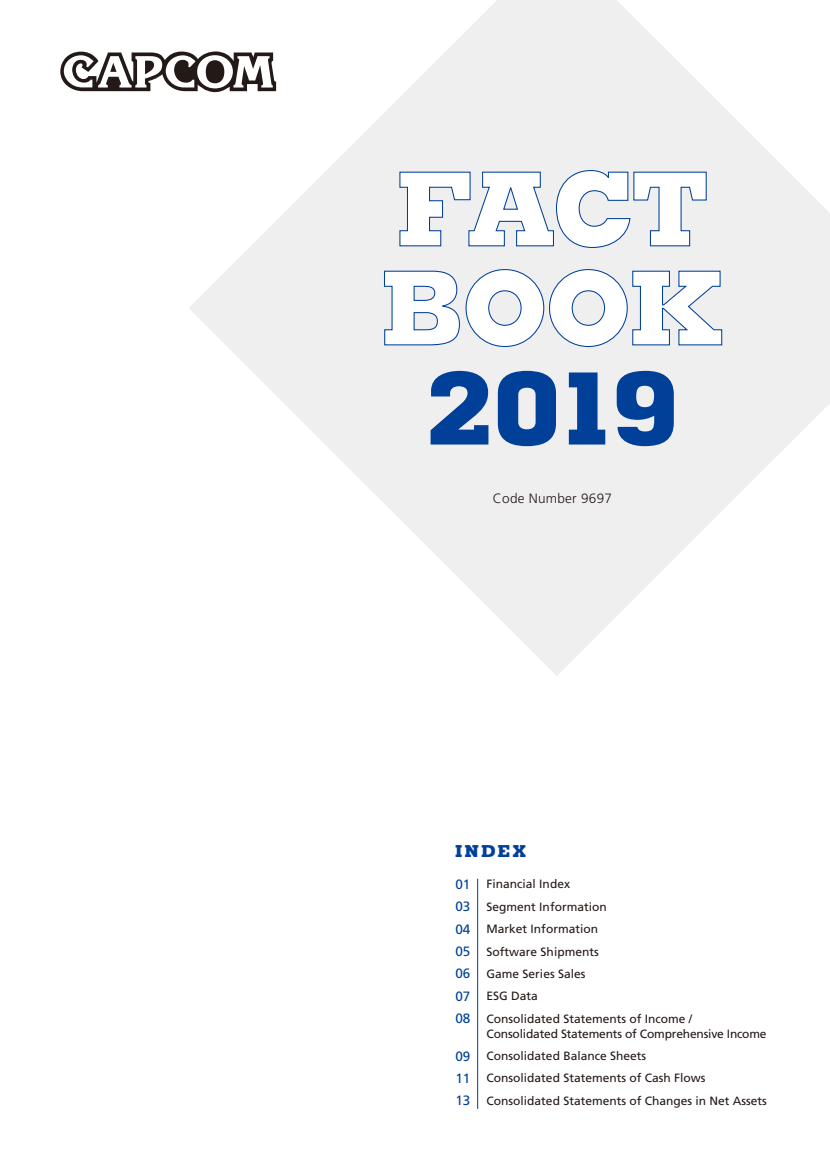
<style>
.page{position:relative;width:830px;height:1174px;background:#fff}
.page>*{position:absolute;margin:0;border:0;box-sizing:border-box;transform-origin:0 0}
.t1{font:800 102px "Memphis LT Std";color:#004098}
.t2{font:800 16.5px "Memphis LT Std";letter-spacing:.12em;color:#004098}
.t3{font:13.5px/22.4px "Frutiger LT Std";color:#004098;text-align:justify}
.t4{font:300 13.5px "Frutiger LT Std";letter-spacing:.02em;color:#231916}
.t5{font:12px/22.4px "Frutiger LT Std";color:#231916}
</style>
<div class="page">
<svg style="left:189px;top:0;width:640px;height:676px;fill:#efeff0"></svg>
<svg style="left:398px;top:169px;width:309px;height:79px"></svg>
<svg style="left:383px;top:268px;width:339px;height:79px"></svg>
<svg style="left:60px;top:51px;width:216px;height:41px"></svg>
<hr style="left:477px;top:878px;width:1px;height:231px;background:#004098">
<h1 class="t1" style="left:426px;top:342px;width:254px">2019</h1>
<p class="t4" style="left:492px;top:490px;width:120px">Code Number 9697</p>
<h2 class="t2" style="left:455px;top:840px;width:73px">INDEX</h2>
<p class="t3" style="left:455px;top:873px;width:17px">01<br>03<br>04<br>05<br>06<br>07<br>08</p>
<p class="t3" style="left:455px;top:1044px;width:17px">09<br>11<br>13</p>
<p class="t5" style="left:486px;top:873px;width:207px">Financial Index<br>Segment Information<br>Market Information<br>Software Shipments<br>Game Series Sales<br>ESG Data<br>Consolidated Statements of Income /</p>
<p class="t5" style="left:486px;top:1022px;width:282px">Consolidated Statements of Comprehensive Income Consolidated Balance Sheets<br>Consolidated Statements of Cash Flows Consolidated Statements of Changes in Net Assets</p>
</div>
